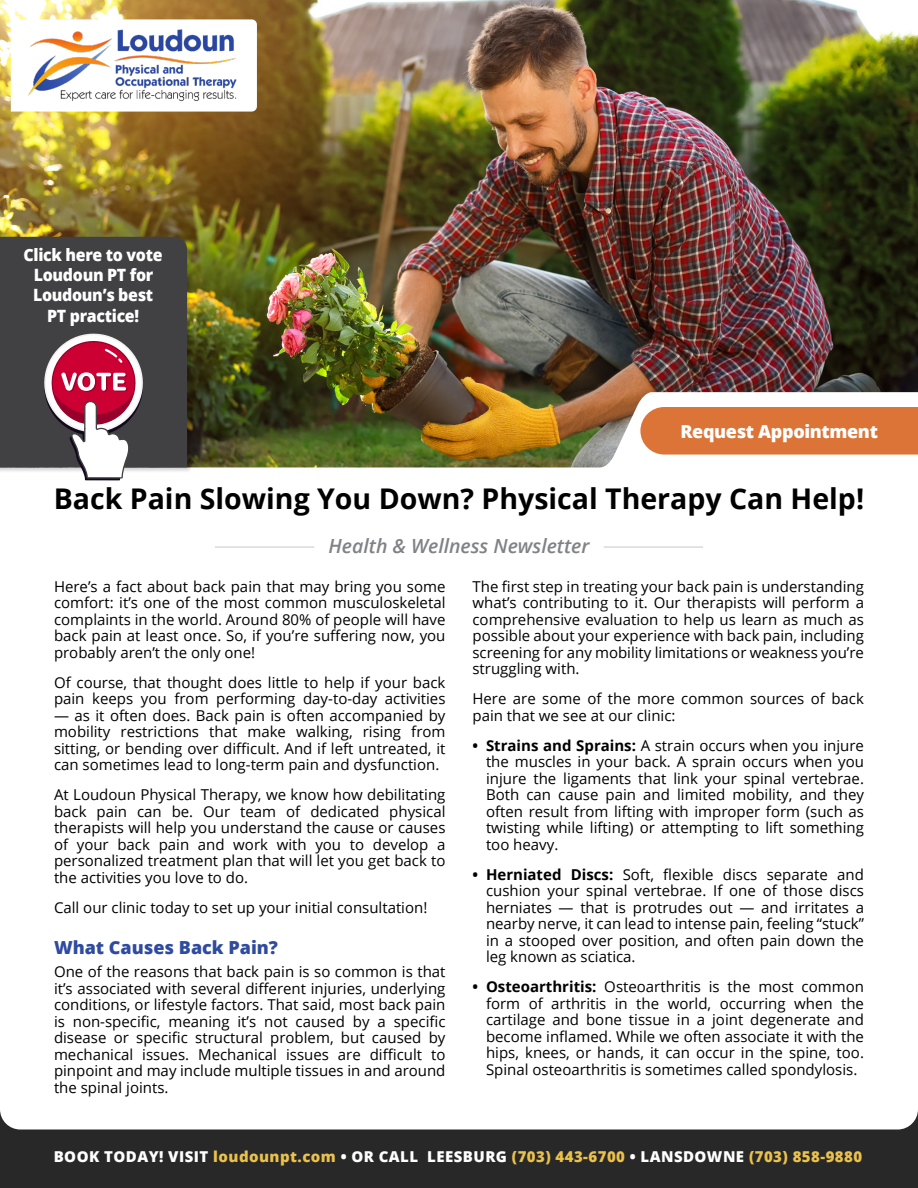
<style>
.page{position:relative;width:918px;height:1188px;background:#fff}
.page>*{position:absolute;margin:0;border:0;box-sizing:border-box;transform-origin:0 0}
.t1{font:700 28.5px "Open Sans";color:#000}
.t2{font:italic 600 19.5px "Open Sans";color:#808285}
.t3{font:800 18px "Open Sans";color:#2f4ba0}
.t4{font:800 18px "Open Sans";letter-spacing:-.02em;color:#fff}
.t5{font:800 16.95px/20.4px "Open Sans";letter-spacing:-.02em;color:#fff;text-align:center;scale:.94 1}
.t6{font:15px/16.5px "Open Sans";color:#000;text-align:justify}
.t7{font:800 15px "Open Sans";letter-spacing:.03em;color:#fff}
.s1{font-weight:700}
.s2{color:#eac14a}
</style>
<div class="page">
<div style="left:0;top:1101px;width:918px;height:87px;background:#292829"></div>
<div style="left:0;top:1068px;width:918px;height:61px;background:#fff;border-radius:20px"></div>
<img style="left:0;top:0;width:918px;height:467px">
<hr style="left:604px;top:546px;width:99px;height:2px;background:#d7d9da">
<hr style="left:215px;top:546px;width:99px;height:2px;background:#d7d9da">
<div style="left:640px;top:407px;width:278px;height:48px;background:#dc7437"></div>
<svg style="left:11px;top:19px;width:246px;height:93px"></svg>
<img style="left:26px;top:25px;width:216px;height:81px">
<div style="left:0;top:236px;width:193px;height:237px;background:#000;opacity:.18"></div>
<svg style="left:0;top:237px;width:187px;height:244px;background:#68535a"></svg>
<p class="t5" style="left:24px;top:243px;width:149px">Click here to vote<br>Loudoun PT for<br>Loudoun’s best<br>PT practice!</p>
<p class="t4" style="left:680px;top:417px;width:199px">Request Appointment</p>
<h1 class="t1" style="left:54px;top:479px;width:812px">Back Pain Slowing You Down? Physical Therapy Can Help!</h1>
<h2 class="t2" style="left:329px;top:533px;width:262px">Health &amp; Wellness Newsletter</h2>
<p class="t6" style="left:54px;top:577px;width:393px">Here’s a fact about back pain that may bring you some comfort: it’s one of the most common musculoskeletal complaints in the world. Around 80% of people will have back pain at least once. So, if you’re suffering now, you probably aren’t the only one!</p>
<p class="t6" style="left:54px;top:673px;width:393px">Of course, that thought does little to help if your back pain keeps you from performing day-to-day activities</p>
<p class="t6" style="left:54px;top:706px;width:393px">— as it often does. Back pain is often accompanied by mobility restrictions that make walking, rising from sitting, or bending over difficult. And if left untreated, it can sometimes lead to long-term pain and dysfunction.</p>
<p class="t6" style="left:54px;top:786px;width:393px">At Loudoun Physical Therapy, we know how debilitating back pain can be. Our team of dedicated physical therapists will help you understand the cause or causes of your back pain and work with you to develop a personalized treatment plan that will let you get back to the activities you love to do.</p>
<p class="t6" style="left:54px;top:898px;width:375px">Call our clinic today to set up your initial consultation!</p>
<p class="t3" style="left:54px;top:934px;width:226px">What Causes Back Pain?</p>
<p class="t6" style="left:54px;top:963px;width:393px">One of the reasons that back pain is so common is that it’s associated with several different injuries, underlying conditions, or lifestyle factors. That said, most back pain is non-specific, meaning it’s not caused by a specific disease or specific structural problem, but caused by mechanical issues. Mechanical issues are difficult to pinpoint and may include multiple tissues in and around the spinal joints.</p>
<p class="t6" style="left:472px;top:577px;width:393px">The first step in treating your back pain is understanding what’s contributing to it. Our therapists will perform a comprehensive evaluation to help us learn as much as possible about your experience with back pain, including screening for any mobility limitations or weakness you’re struggling with.</p>
<p class="t6" style="left:472px;top:690px;width:393px">Here are some of the more common sources of back pain that we see at our clinic:</p>
<p class="t6" style="left:486px;top:736px;width:380px;text-indent:-14px"><span class="s1">• Strains and Sprains:</span> A strain occurs when you injure the muscles in your back. A sprain occurs when you injure the ligaments that link your spinal vertebrae.<br>Both can cause pain and limited mobility, and they often result from lifting with improper form (such as twisting while lifting) or attempting to lift something too heavy.</p>
<p class="t6" style="left:486px;top:865px;width:380px;text-indent:-14px"><span class="s1">• Herniated Discs:</span> Soft, flexible discs separate and cushion your spinal vertebrae. If one of those discs herniates — that is protrudes out — and irritates a nearby nerve, it can lead to intense pain, feeling “stuck” in a stooped over position, and often pain down the leg known as sciatica.</p>
<p class="t6" style="left:486px;top:978px;width:380px;text-indent:-14px"><span class="s1">• Osteoarthritis:</span> Osteoarthritis is the most common form of arthritis in the world, occurring when the cartilage and bone tissue in a joint degenerate and become inflamed. While we often associate it with the hips, knees, or hands, it can occur in the spine, too.<br>Spinal osteoarthritis is sometimes called spondylosis.</p>
<p class="t7" style="left:54px;top:1145px;width:810px">BOOK TODAY! VISIT <span class="s2">loudounpt.com</span> • OR CALL LEESBURG <span class="s2">(703) 443-6700</span> • LANSDOWNE <span class="s2">(703) 858-9880</span></p>
</div>
